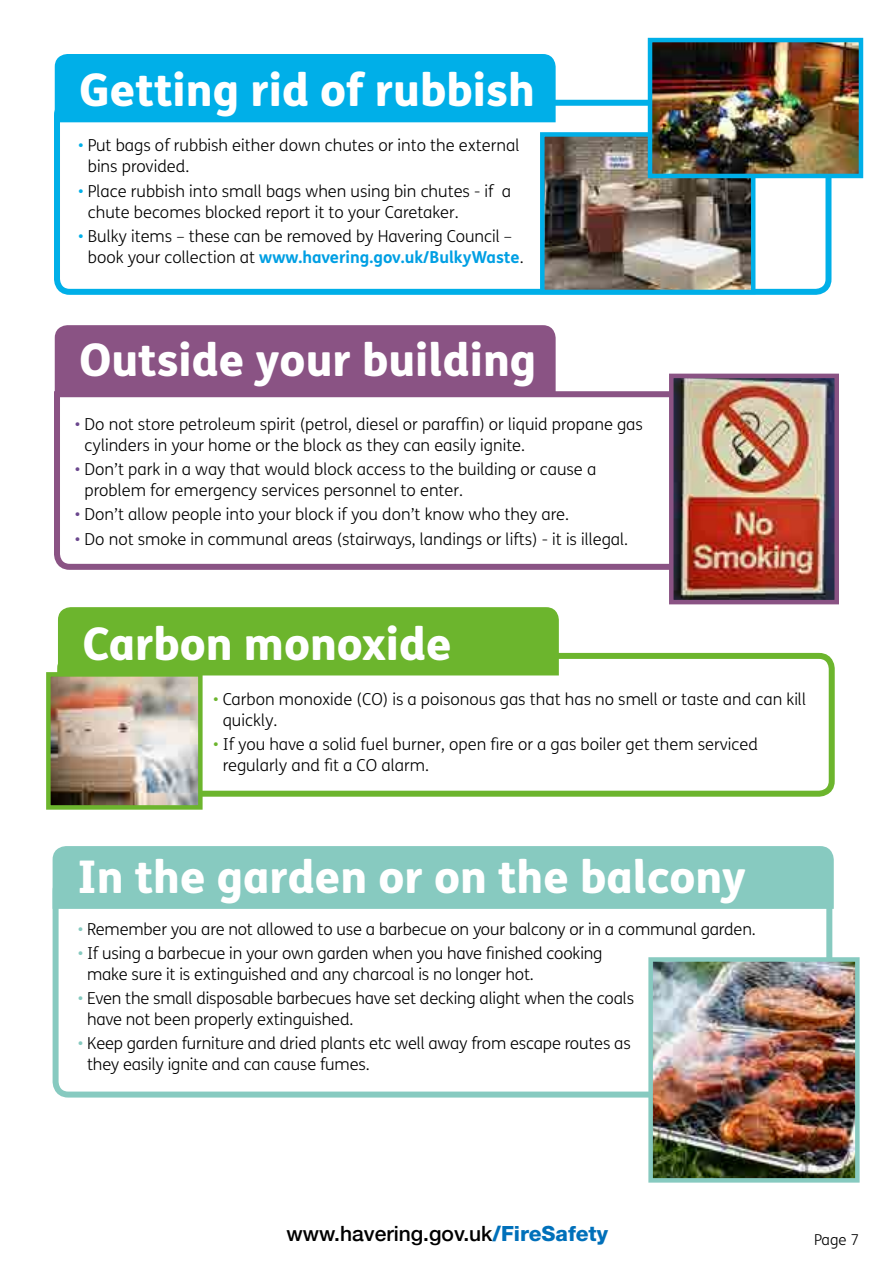
<style>
.page{position:relative;width:893px;height:1263px;background:#fff}
.page>*{position:absolute;margin:0;border:0;box-sizing:border-box;transform-origin:0 0}
.t1{font:800 45px "FS Me";color:#fff}
.t2{font:500 21px "Helvetica Neue";color:#000}
.t3{font:300 16.5px/21px "FS Me";color:#000}
.t4{font:300 15px "FS Me";color:#000}
.s1{color:#00afe8}
.s2{font-weight:700;color:#009fe3}
.s3{color:#6b478e}
.s4{color:#6cb52d}
.s5{color:#87cac0}
.s6{font-family:"Helvetica Neue LT Std";font-weight:800;color:#0070ba}
</style>
<div class="page">
<div style="left:54px;top:100px;width:777px;height:195px;border:6px solid #00afe8;border-radius:13px"></div>
<div style="left:57px;top:653px;width:778px;height:144px;border:6px solid #6cb52d;border-radius:13px"></div>
<div style="left:55px;top:54px;width:501px;height:68px;background:#00afe8"></div>
<div style="left:58px;top:607px;width:501px;height:68px;background:#6cb52d"></div>
<svg style="left:54px;top:388px;width:615px;height:182px"></svg>
<img style="left:674px;top:379px;width:160px;height:220px">
<div style="left:669px;top:374px;width:170px;height:230px;border:4px solid #8a5384"></div>
<img style="left:51px;top:677px;width:147px;height:128px">
<div style="left:46px;top:672px;width:157px;height:138px;border:4px solid #6cb52d"></div>
<img style="left:545px;top:137px;width:205px;height:152px">
<div style="left:540px;top:132px;width:215px;height:162px;border:4px solid #00afe8"></div>
<div style="left:55px;top:325px;width:501px;height:68px;background:#8a5384"></div>
<img style="left:653px;top:43px;width:205px;height:130px">
<div style="left:648px;top:38px;width:215px;height:140px;border:4px solid #00afe8"></div>
<div style="left:53px;top:875px;width:779px;height:222px;border:6px solid #87cac0;border-radius:13px"></div>
<div style="left:52px;top:846px;width:782px;height:64px;background:#87cac0"></div>
<img style="left:653px;top:962px;width:202px;height:215px">
<div style="left:648px;top:957px;width:212px;height:225px;border:4px solid #87cac0"></div>
<h1 class="t1" style="left:80px;top:55px;width:457px">Getting rid of rubbish</h1>
<p class="t3" style="left:88px;top:135px;width:433px;text-indent:-10px"><span class="s1">•</span> Put bags of rubbish either down chutes or into the external bins provided.</p>
<p class="t3" style="left:88px;top:180px;width:425px;text-indent:-10px"><span class="s1">•</span> Place rubbish into small bags when using bin chutes - if a chute becomes blocked report it to your Caretaker.</p>
<p class="t3" style="left:88px;top:225px;width:437px;text-indent:-10px"><span class="s1">•</span> Bulky items – these can be removed by Havering Council – book your collection at <span class="s2">www.havering.gov.uk/BulkyWaste</span>.</p>
<h1 class="t1" style="left:80px;top:325px;width:458px">Outside your building</h1>
<p class="t3" style="left:85px;top:413px;width:560px;text-indent:-10px"><span class="s3">•</span> Do not store petroleum spirit (petrol, diesel or paraffin) or liquid propane gas cylinders in your home or the block as they can easily ignite.</p>
<p class="t3" style="left:85px;top:458px;width:513px;text-indent:-10px"><span class="s3">•</span> Don’t park in a way that would block access to the building or cause a problem for emergency services personnel to enter.</p>
<p class="t3" style="left:75px;top:504px;width:496px"><span class="s3">•</span> Don’t allow people into your block if you don’t know who they are.</p>
<p class="t3" style="left:75px;top:528px;width:555px"><span class="s3">•</span> Do not smoke in communal areas (stairways, landings or lifts) - it is illegal.</p>
<h1 class="t1" style="left:83px;top:608px;width:370px">Carbon monoxide</h1>
<p class="t3" style="left:223px;top:688px;width:585px;text-indent:-10px"><span class="s4">•</span> Carbon monoxide (CO) is a poisonous gas that has no smell or taste and can kill quickly.</p>
<p class="t3" style="left:223px;top:733px;width:537px;text-indent:-10px"><span class="s4">•</span> If you have a solid fuel burner, open fire or a gas boiler get them serviced regularly and fit a CO alarm.</p>
<h1 class="t1" style="left:77px;top:842px;width:670px">In the garden or on the balcony</h1>
<p class="t3" style="left:78px;top:918px;width:680px"><span class="s5">•</span> Remember you are not allowed to use a barbecue on your balcony or in a communal garden.</p>
<p class="t3" style="left:87px;top:942px;width:517px;text-indent:-9px"><span class="s5">•</span> If using a barbecue in your own garden when you have finished cooking make sure it is extinguished and any charcoal is no longer hot.</p>
<p class="t3" style="left:87px;top:987px;width:549px;text-indent:-9px"><span class="s5">•</span> Even the small disposable barbecues have set decking alight when the coals have not been properly extinguished.</p>
<p class="t3" style="left:87px;top:1032px;width:545px;text-indent:-9px"><span class="s5">•</span> Keep garden furniture and dried plants etc well away from escape routes as they easily ignite and can cause fumes.</p>
<p class="t2" style="left:286px;top:1216px;width:323px">www.havering.gov.uk<span class="s6">/FireSafety</span></p>
<p class="t4" style="left:814px;top:1230px;width:46px">Page 7</p>
</div>
